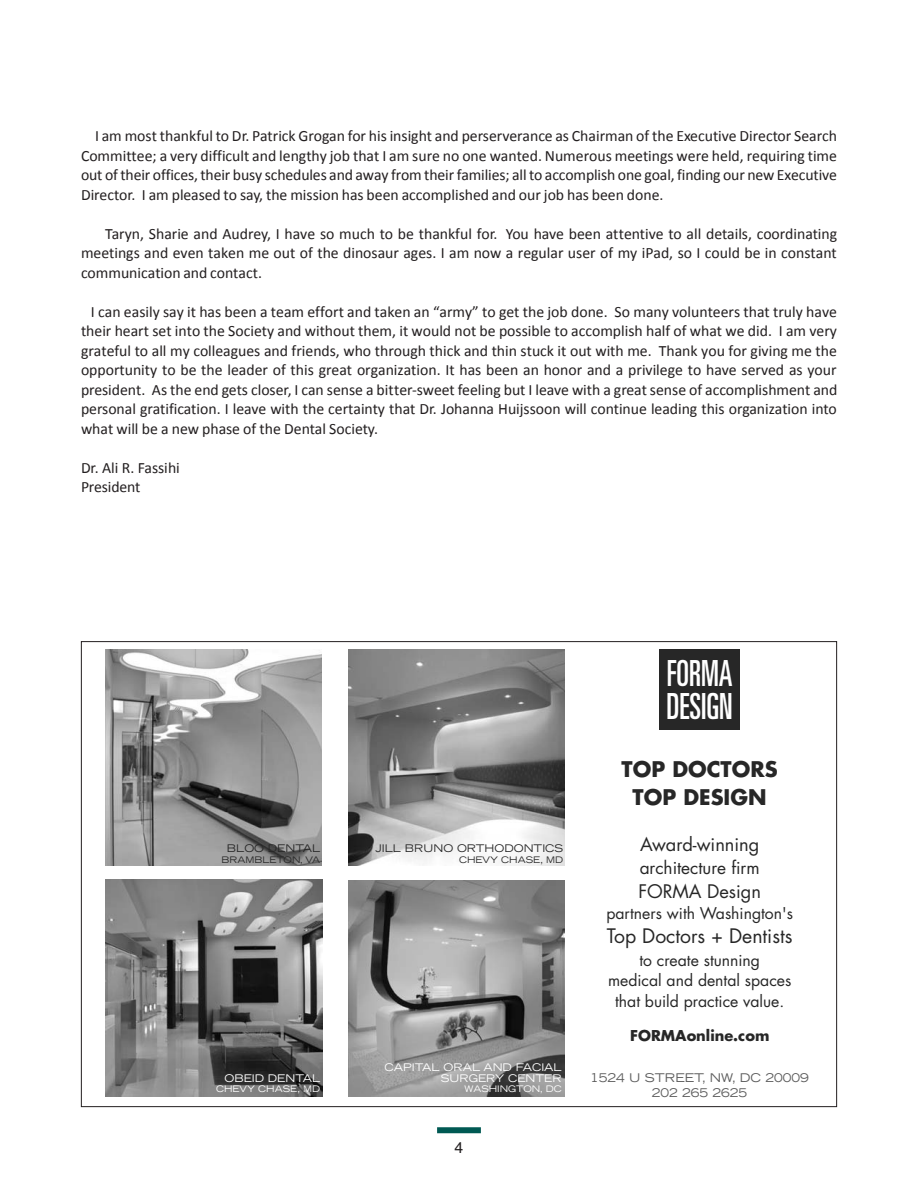
<style>
.page{position:relative;width:918px;height:1188px;background:#fff}
.page>*{position:absolute;margin:0;border:0;box-sizing:border-box;transform-origin:0 0}
.t1{font:ultra-condensed 36px/33px "Univers";color:#fff;scale:.86 1}
.t2{font:700 21px/27.6px "Futura";color:#272727;text-align:center}
.t3{font:19.5px "Futura";color:#272727}
.t4{font:18.15px "Futura";color:#272727}
.t5{font:17.25px "Futura";color:#272727}
.t6{font:15.75px/19.5px "Calibri";color:#231f20;text-align:justify}
.t7{font:15.75px/20.7px "Futura";color:#272727;text-align:center}
.t8{font:15.75px "Helvetica";color:#231f20}
.t9{font:15.75px "Helvetica Neue";color:#231f20}
.t10{font:700 14.55px "Futura";color:#272727}
.t11{font:expanded 12px/15px "Trade Gothic LH";color:#5c5c5c;text-align:center}
.t12{font:expanded 10.5px/10.5px "Trade Gothic LH";color:#fff;text-align:right}
.t13{font:expanded 10.5px "Trade Gothic LH";color:#272727}
.t14{font:expanded 9px "Trade Gothic LH";color:#272727}
.t15{font:expanded 9px "Trade Gothic LH";color:#fff}
</style>
<div class="page">
<div style="left:437px;top:1127px;width:44px;height:6px;background:#005953"></div>
<hr style="left:436px;top:1124px;width:44px;height:1px;background:#005953">
<hr style="left:425px;top:1124px;width:41px;height:1px;background:#005953">
<svg style="left:105px;top:649px;width:460px;height:448px"></svg>
<img style="left:349px;top:880px;width:216px;height:216px">
<img style="left:349px;top:650px;width:216px;height:216px">
<img style="left:105px;top:880px;width:217px;height:216px">
<img style="left:106px;top:650px;width:216px;height:216px">
<div style="left:659px;top:649px;width:81px;height:81px;background:#272727"></div>
<p class="t6" style="left:81px;top:126px;width:758px;text-indent:14px">I am most thankful to Dr. Patrick Grogan for his insight and perserverance as Chairman of the Executive Director Search Committee; a very difficult and lengthy job that I am sure no one wanted. Numerous meetings were held, requiring time out of their offices, their busy schedules and away from their families; all to accomplish one goal, finding our new Executive Director. I am pleased to say, the mission has been accomplished and our job has been done.</p>
<p class="t6" style="left:81px;top:223px;width:758px;text-indent:24px">Taryn, Sharie and Audrey, I have so much to be thankful for. You have been attentive to all details, coordinating meetings and even taken me out of the dinosaur ages. I am now a regular user of my iPad, so I could be in constant communication and contact.</p>
<p class="t6" style="left:81px;top:301px;width:758px;text-indent:10px">I can easily say it has been a team effort and taken an “army” to get the job done. So many volunteers that truly have their heart set into the Society and without them, it would not be possible to accomplish half of what we did. I am very grateful to all my colleagues and friends, who through thick and thin stuck it out with me. Thank you for giving me the opportunity to be the leader of this great organization. It has been an honor and a privilege to have served as your president. As the end gets closer, I can sense a bitter-sweet feeling but I leave with a great sense of accomplishment and personal gratification. I leave with the certainty that Dr. Johanna Huijssoon will continue leading this organization into what will be a new phase of the Dental Society.</p>
<p class="t6" style="left:81px;top:457px;width:100px">Dr. Ali R. Fassihi<br>President</p>
<h1 class="t1" style="left:667px;top:657px;width:78px">FORMA<br>DESIGN</h1>
<p class="t13" style="left:227px;top:842px;width:95px">BLOO DENTAL</p>
<p class="t14" style="left:221px;top:853px;width:100px">BRAMBLETON, VA</p>
<p class="t12" style="left:225px;top:1073px;width:97px">OBEID DENTAL</p>
<p class="t15" style="left:216px;top:1083px;width:106px">CHEVY CHASE, MD</p>
<p class="t13" style="left:375px;top:842px;width:189px">JILL BRUNO ORTHODONTICS</p>
<p class="t14" style="left:459px;top:853px;width:106px">CHEVY CHASE, MD</p>
<p class="t12" style="left:384px;top:1062px;width:179px">CAPITAL ORAL AND FACIAL<br>SURGERY CENTER</p>
<p class="t15" style="left:465px;top:1083px;width:99px">WASHINGTON, DC</p>
<p class="t9" style="left:454px;top:1129px;width:10px">4</p>
<p class="t8" style="left:455px;top:1135px;width:10px">4</p>
<h2 class="t2" style="left:622px;top:755px;width:158px">TOP DOCTORS<br>TOP DESIGN</h2>
<p class="t4" style="left:640px;top:832px;width:121px">Award-winning</p>
<p class="t5" style="left:640px;top:856px;width:122px">architecture firm</p>
<p class="t4" style="left:638px;top:878px;width:124px">FORMA Design</p>
<p class="t7" style="left:606px;top:903px;width:188px">partners with Washington's</p>
<p class="t3" style="left:607px;top:923px;width:187px">Top Doctors + Dentists</p>
<p class="t7" style="left:608px;top:949px;width:185px">to create stunning<br>medical and dental spaces that build practice value.</p>
<p class="t10" style="left:630px;top:1026px;width:141px">FORMAonline.com</p>
<p class="t11" style="left:590px;top:1069px;width:220px">1524 U STREET, NW, DC 20009<br>202 265 2625</p>
</div>
